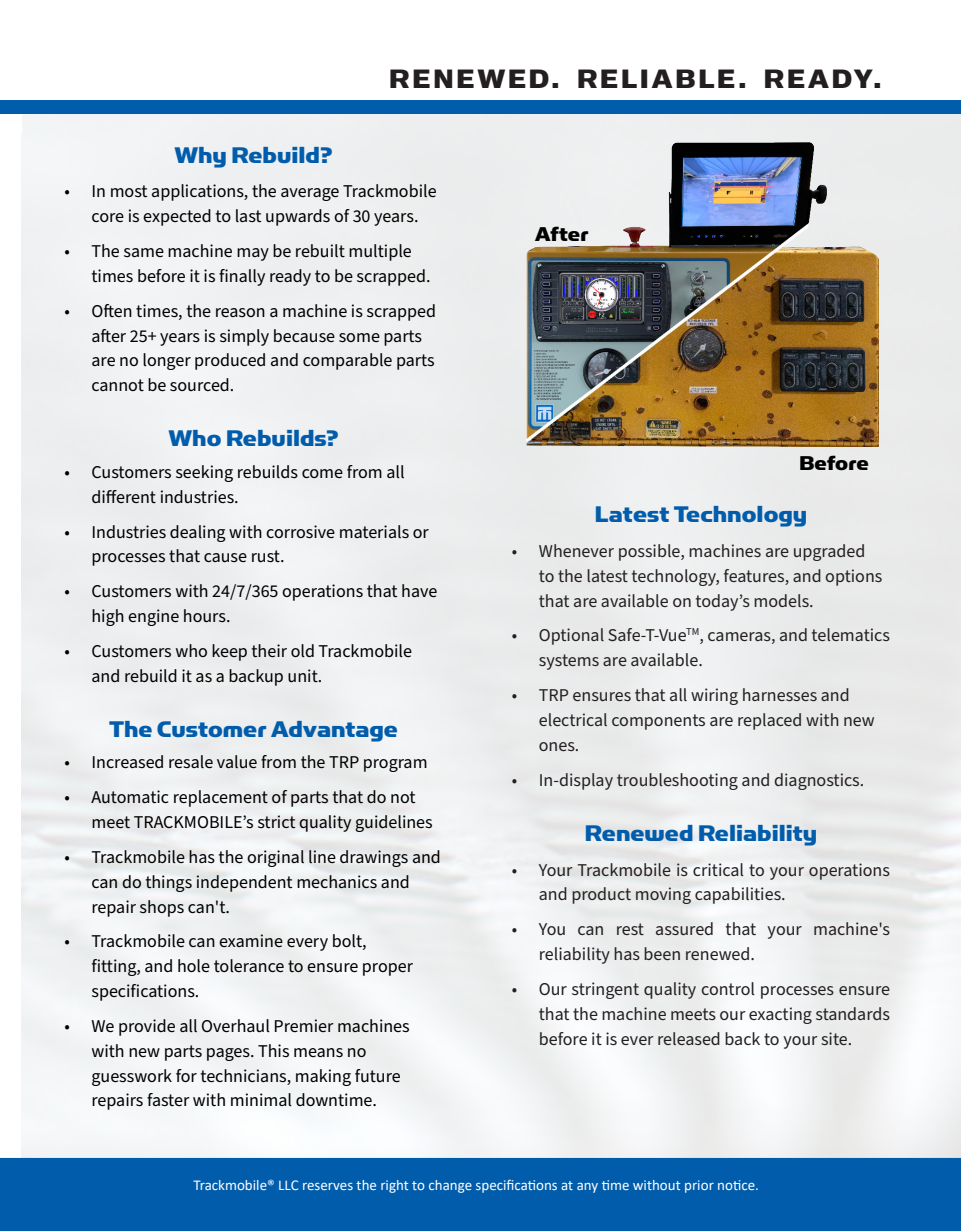
<style>
.page{position:relative;width:961px;height:1231px;background:#fff}
.page>*{position:absolute;margin:0;border:0;box-sizing:border-box;transform-origin:0 0}
.Orbitron{font:30px "Simian Display Chimpanzee";letter-spacing:.08em;color:#231f20}
.Slogans_Utility{font:25.5px "Simian Display Chimpanzee";color:#015dab}
.Slogans_Utility-2{font:22.5px "Simian Display Chimpanzee";color:#000}
.t1{font:18px/24.8px "Source Sans Pro";color:#000}
.t2{font:18px/24.8px "Source Sans Pro";color:#231f20}
.Contents{font:15px "Calibri";color:#fff}
</style>
<div class="page">
<img style="left:21px;top:114px;width:940px;height:1043px">
<div style="left:0;top:1157px;width:961px;height:74px;background:#015dab"></div>
<div style="left:0;top:100px;width:21px;height:14px;background:#015dab"></div>
<div style="left:21px;top:100px;width:940px;height:14px;background:#015dab"></div>
<img style="left:527px;top:143px;width:351px;height:303px">
<p class="Orbitron" style="left:389px;top:63px;width:494px">RENEWED. RELIABLE. READY.</p>
<p class="Slogans_Utility" style="left:174px;top:141px;width:159px">Why Rebuild?</p>
<p class="t1" style="left:64px;top:180px;width:373px;text-align:center">• In most applications, the average Trackmobile core is expected to last upwards of 30 years.</p>
<p class="t1" style="left:91px;top:239px;width:341px;text-indent:-27px">• The same machine may be rebuilt multiple times before it is finally ready to be scrapped.</p>
<p class="t1" style="left:91px;top:299px;width:346px;text-indent:-27px">• Often times, the reason a machine is scrapped after 25+ years is simply because some parts are no longer produced and comparable parts cannot be sourced.</p>
<p class="Slogans_Utility" style="left:168px;top:425px;width:171px">Who Rebuilds?</p>
<p class="t1" style="left:91px;top:460px;width:314px;text-indent:-27px">• Customers seeking rebuilds come from all different industries.</p>
<p class="t1" style="left:91px;top:520px;width:339px;text-indent:-27px">• Industries dealing with corrosive materials or processes that cause rust.</p>
<p class="t1" style="left:91px;top:579px;width:347px;text-indent:-27px">• Customers with 24/7/365 operations that have high engine hours.</p>
<p class="t1" style="left:91px;top:639px;width:322px;text-indent:-27px">• Customers who keep their old Trackmobile and rebuild it as a backup unit.</p>
<p class="Slogans_Utility" style="left:109px;top:715px;width:290px">The Customer Advantage</p>
<p class="t1" style="left:64px;top:750px;width:364px">• Increased resale value from the TRP program</p>
<p class="t1" style="left:91px;top:785px;width:343px;text-indent:-27px">• Automatic replacement of parts that do not meet TRACKMOBILE’s strict quality guidelines</p>
<p class="t1" style="left:91px;top:845px;width:351px;text-indent:-27px">• Trackmobile has the original line drawings and can do things independent mechanics and repair shops can't.</p>
<p class="t1" style="left:91px;top:929px;width:323px;text-indent:-27px">• Trackmobile can examine every bolt, fitting, and hole tolerance to ensure proper specifications.</p>
<p class="t1" style="left:91px;top:1014px;width:320px;text-indent:-27px">• We provide all Overhaul Premier machines with new parts pages. This means no guesswork for technicians, making future repairs faster with minimal downtime.</p>
<p class="Slogans_Utility-2" style="left:535px;top:222px;width:55px">After</p>
<p class="Slogans_Utility-2" style="left:799px;top:451px;width:71px">Before</p>
<p class="Slogans_Utility" style="left:594px;top:500px;width:214px">Latest Technology</p>
<p class="t2" style="left:539px;top:539px;width:345px;text-indent:-27px">• Whenever possible, machines are upgraded to the latest technology, features, and options that are available on today’s models.</p>
<p class="t2" style="left:539px;top:623px;width:352px;text-indent:-27px">• Optional Safe-T-Vue<sup>TM</sup>, cameras, and telematics systems are available.</p>
<p class="t2" style="left:539px;top:683px;width:337px;text-indent:-27px">• TRP ensures that all wiring harnesses and electrical components are replaced with new ones.</p>
<p class="t2" style="left:512px;top:768px;width:354px">• In-display troubleshooting and diagnostics.</p>
<p class="Slogans_Utility" style="left:584px;top:819px;width:234px">Renewed Reliability</p>
<p class="t2" style="left:539px;top:857px;width:353px;text-indent:-27px">• Your Trackmobile is critical to your operations and product moving capabilities.</p>
<p class="t2" style="left:539px;top:917px;width:353px;text-indent:-27px">• You can rest assured that your machine's reliability has been renewed.</p>
<p class="t2" style="left:539px;top:977px;width:353px;text-align:justify;text-indent:-27px">• Our stringent quality control processes ensure that the machine meets our exacting standards before it is ever released back to your site.</p>
<p class="Contents" style="left:193px;top:1174px;width:567px">Trackmobile® LLC reserves the right to change specifications at any time without prior notice.</p>
</div>
